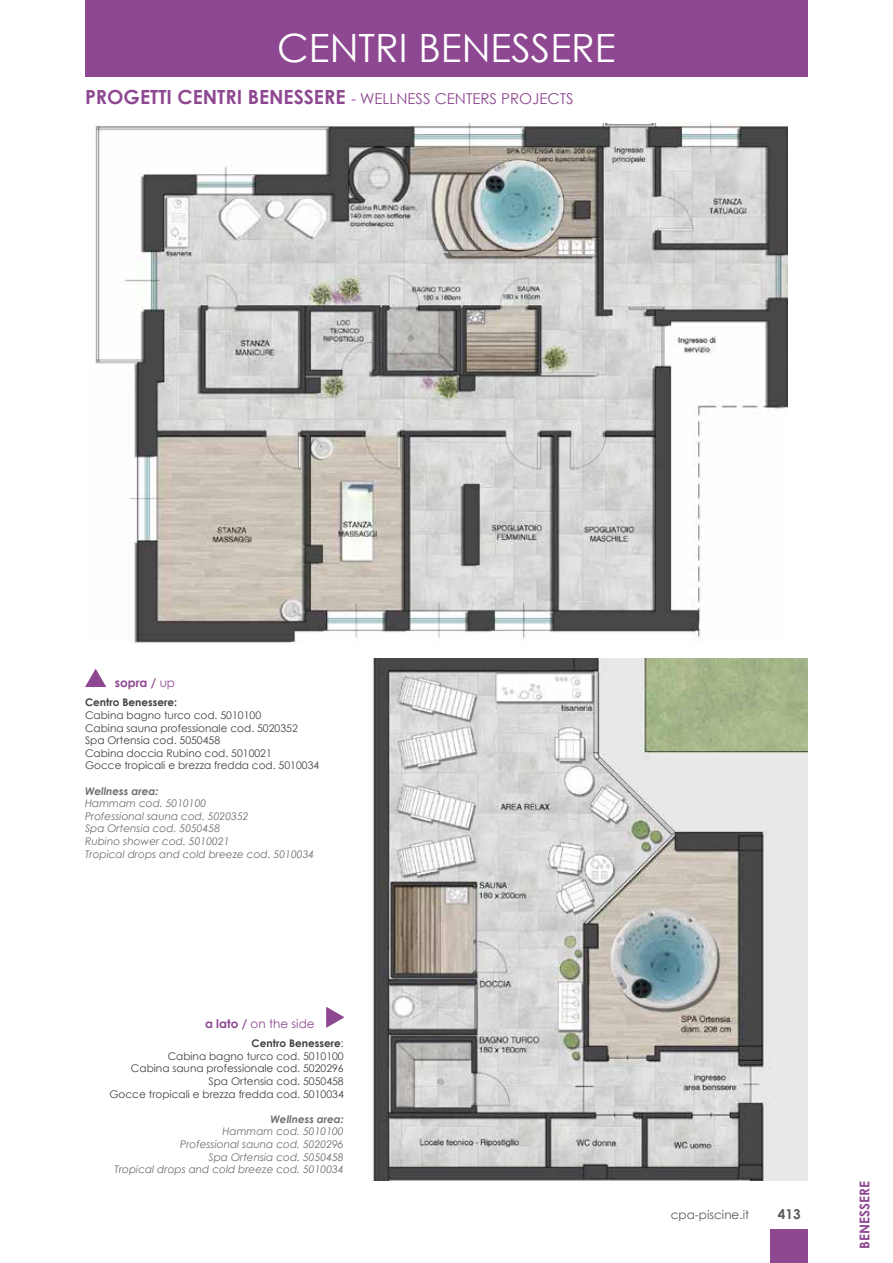
<style>
.page{position:relative;width:893px;height:1263px;background:#fff}
.page>*{position:absolute;margin:0;border:0;box-sizing:border-box;transform-origin:0 0}
.t1{font:39px "Century Gothic";color:#fff}
.t2{font:700 19.5px "Century Gothic";color:#8e4892}
.t3{font:15px "Century Gothic";color:#8e4892}
.t4{font:700 13.5px "Century Gothic";color:#8e4892}
.t5{font:700 13.5px "Century Gothic";color:#58595b}
.t6{font:12px "Century Gothic";color:#8e4892}
.t7{font:12px "Century Gothic";color:#58595b}
.t8{font:700 12px "Century Gothic";color:#8e4892}
.t9{font:10.5px/12.6px "Century Gothic";color:#414042}
.t10{font:italic 10.5px/12.6px "Century Gothic";color:#6d6e71}
.t11{font:italic 700 10.5px "Century Gothic";color:#6d6e71}
.t12{font:700 10.5px "Century Gothic";color:#414042}
.s1{font-weight:400}
.s2{font-weight:700}
</style>
<div class="page">
<div style="left:85px;top:0;width:723px;height:76px;background:#8e4892"></div>
<div style="left:770px;top:1229px;width:38px;height:34px;background:#8e4892"></div>
<img style="left:95px;top:123px;width:692px;height:520px">
<img style="left:373px;top:659px;width:435px;height:522px">
<svg style="left:85px;top:669px;width:21px;height:18px"></svg>
<svg style="left:326px;top:1007px;width:19px;height:21px"></svg>
<h1 class="t1" style="left:277px;top:20px;width:340px">CENTRI BENESSERE</h1>
<h2 class="t2" style="left:85px;top:82px;width:240px">progetti CENTRi BENESSERE</h2>
<h3 class="t3" style="left:351px;top:88px;width:55px">- wellness</h3>
<h3 class="t3" style="left:435px;top:88px;width:10px">centers</h3>
<h3 class="t3" style="left:501px;top:88px;width:48px">projects</h3>
<p class="t8" style="left:115px;top:673px;width:62px">sopra / <span class="s1">up</span></p>
<p class="t12" style="left:85px;top:694px;width:94px">Centro Benessere:</p>
<p class="t9" style="left:85px;top:709px;width:236px">Cabina bagno turco cod. 5010100<br>Cabina sauna professionale cod. 5020352<br>Spa Ortensia cod. 5050458<br>Cabina doccia Rubino cod. 5010021<br>Gocce tropicali e brezza fredda cod. 5010034</p>
<p class="t11" style="left:85px;top:783px;width:75px">Wellness area:</p>
<p class="t10" style="left:85px;top:797px;width:231px">Hammam cod. 5010100<br>Professional sauna cod. 5020352<br>Spa Ortensia cod. 5050458<br>Rubino shower cod. 5010021<br>Tropical drops and cold breeze cod. 5010034</p>
<p class="t6" style="left:205px;top:1015px;width:111px"><span class="s2">a lato /</span> on the side</p>
<p class="t9" style="left:109px;top:1037px;width:236px;text-align:right"><span class="s2">Centro Benessere</span>:<br>Cabina bagno turco cod. 5010100<br>Cabina sauna professionale cod. 5020296<br>Spa Ortensia cod. 5050458<br>Gocce tropicali e brezza fredda cod. 5010034</p>
<p class="t11" style="left:271px;top:1111px;width:75px">Wellness area:</p>
<p class="t10" style="left:115px;top:1125px;width:231px;text-align:right">Hammam cod. 5010100<br>Professional sauna cod. 5020296<br>Spa Ortensia cod. 5050458<br>Tropical drops and cold breeze cod. 5010034</p>
<p class="t7" style="left:671px;top:1206px;width:80px">cpa-piscine.it</p>
<p class="t5" style="left:778px;top:1204px;width:24px">413</p>
<p class="t4" style="left:854px;top:1249px;width:69px;rotate:-90deg">BENESSERE</p>
</div>
